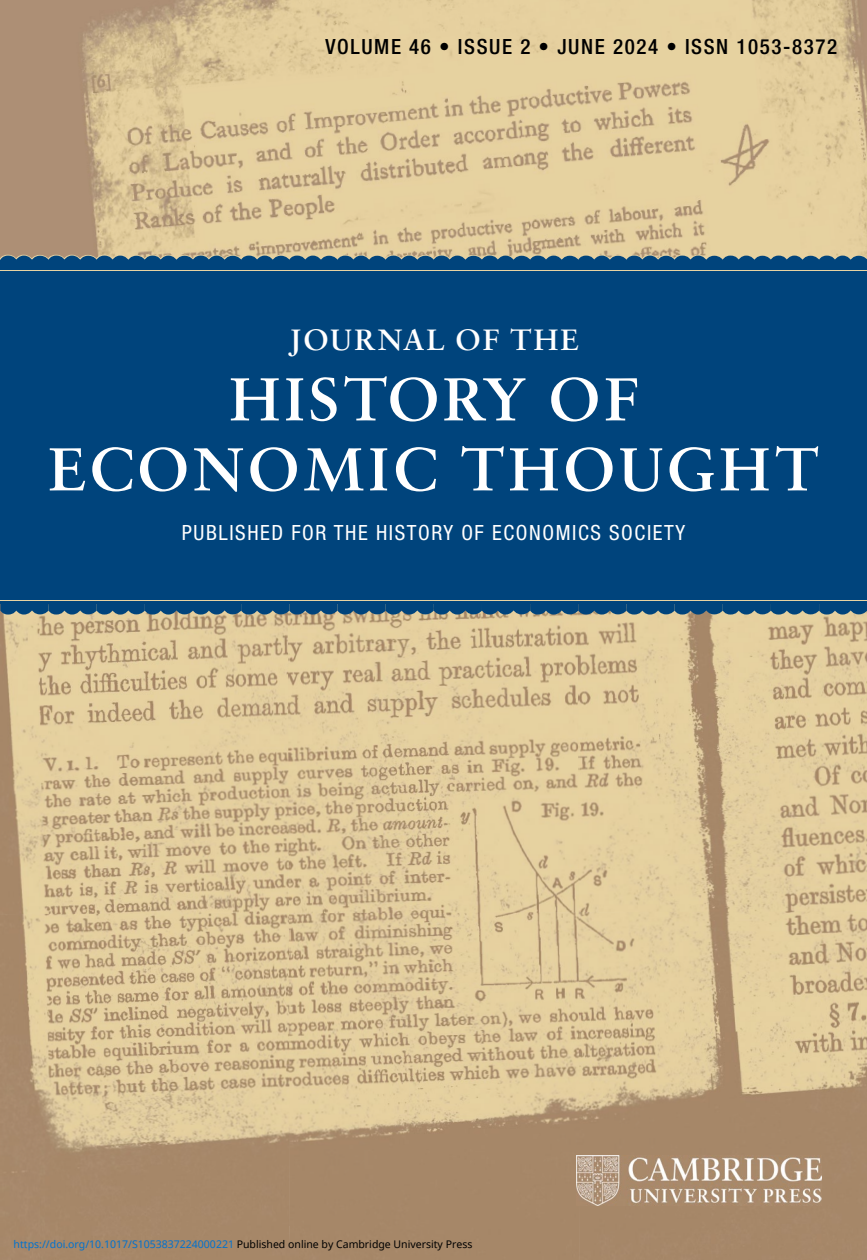
<style>
.page{position:relative;width:867px;height:1260px;background:#fff}
.page>*{position:absolute;margin:0;border:0;box-sizing:border-box;transform-origin:0 0}
.t1{font:600 64.75px/70px "Sabon MT Std";letter-spacing:.05em;color:#fff;text-align:center}
.t2{font:600 31.5px "Sabon MT Std";letter-spacing:.05em;color:#fff}
.t3{font:condensed 21px "Helvetica Neue LT Std";letter-spacing:.075em;color:#fff}
.t4{font:500 condensed 21px "Helvetica Neue LT Std";letter-spacing:.075em;color:#000}
.t5{font:10.5px "Noto Sans";color:#0172cf}
.s1{color:#000}
</style>
<div class="page">
<img style="left:578px;top:615px;width:288px;height:296px">
<img style="left:290px;top:911px;width:576px;height:349px">
<img style="left:289px;top:615px;width:289px;height:299px">
<img style="left:1px;top:615px;width:288px;height:298px">
<img style="left:1px;top:913px;width:289px;height:347px">
<img style="left:1px;top:0;width:508px;height:255px">
<img style="left:509px;top:0;width:119px;height:255px">
<img style="left:628px;top:0;width:238px;height:255px">
<svg style="left:1px;top:255px;width:866px;height:360px;background:#2f6081"></svg>
<div style="left:0;top:260px;width:866px;height:344px;background:#00447c"></div>
<hr style="left:0;top:270px;width:866px;height:1px;background:#e8d3a2">
<hr style="left:0;top:600px;width:866px;height:1px;background:#e8d3a2">
<hr style="left:0;top:0;width:1px;height:1260px;background:#00447c">
<img style="left:576px;top:1156px;width:245px;height:49px">
<h3 class="t4" style="left:325px;top:34px;width:513px">VOLUME 46 • ISSUE 2 • JUNE 2024 • ISSN 1053-8372</h3>
<h2 class="t2" style="left:288px;top:321px;width:292px">JOURNAL OF THE</h2>
<h1 class="t1" style="left:48px;top:363px;width:772px">HISTORY OF<br>ECONOMIC THOUGHT</h1>
<h3 class="t3" style="left:182px;top:521px;width:504px">PUBLISHED FOR THE HISTORY OF ECONOMICS SOCIETY</h3>
<p class="t5" style="left:14px;top:1236px;width:460px">https://doi.org/10.1017/S1053837224000221 <span class="s1">Published online by Cambridge University Press</span></p>
</div>
